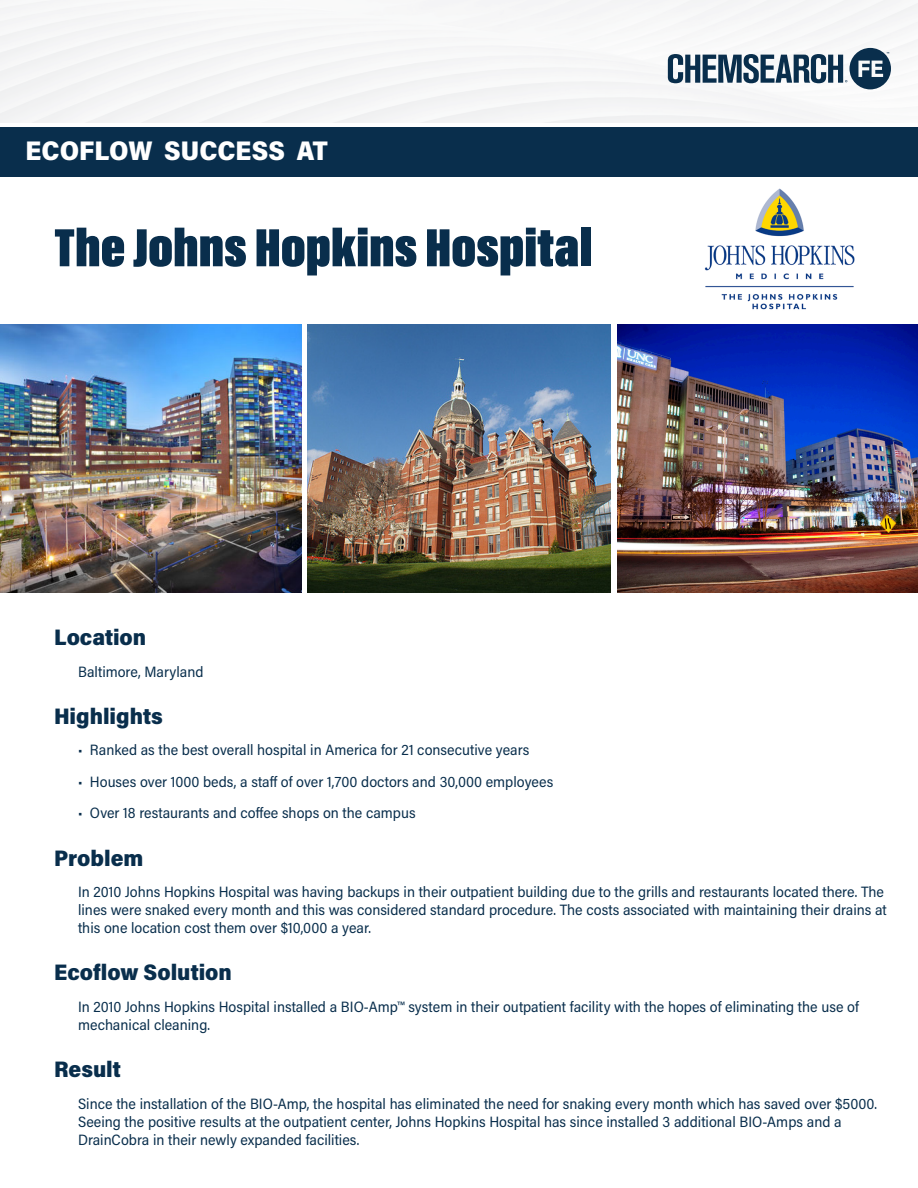
<style>
.page{position:relative;width:918px;height:1188px;background:#fff}
.page>*{position:absolute;margin:0;border:0;box-sizing:border-box;transform-origin:0 0}
.t1{font:900 55.5px "Acumin Pro Extra Cond";letter-spacing:-.005em;color:#092e4c;scale:1.1 1}
.t2{font:900 27px "Acumin Pro Semi Cond";color:#fff}
.t3{font:900 22.5px "Acumin Pro Semi Cond";color:#092e4c}
.t4{font:15px/18px "Acumin Pro Semi Cond";color:#092e4c}
</style>
<div class="page">
<div style="left:0;top:128px;width:918px;height:49px;background:#092e4c"></div>
<img style="left:0;top:324px;width:301px;height:268px">
<img style="left:308px;top:324px;width:302px;height:268px">
<svg style="left:668px;top:48px;width:223px;height:41px"></svg>
<img style="left:617px;top:324px;width:301px;height:268px">
<img style="left:704px;top:188px;width:151px;height:122px">
<p class="t2" style="left:26px;top:131px;width:304px">ECOFLOW SUCCESS AT</p>
<p class="t1" style="left:54px;top:214px;width:491px">The Johns Hopkins Hospital</p>
<p class="t3" style="left:54px;top:621px;width:94px">Location</p>
<p class="t4" style="left:78px;top:662px;width:127px">Baltimore, Maryland</p>
<p class="t3" style="left:54px;top:700px;width:110px">Highlights</p>
<p class="t4" style="left:78px;top:740px;width:453px">• Ranked as the best overall hospital in America for 21 consecutive years</p>
<p class="t4" style="left:78px;top:772px;width:477px">• Houses over 1000 beds, a staff of over 1,700 doctors and 30,000 employees</p>
<p class="t4" style="left:78px;top:803px;width:339px">• Over 18 restaurants and coffee shops on the campus</p>
<p class="t3" style="left:54px;top:842px;width:91px">Problem</p>
<p class="t4" style="left:78px;top:882px;width:810px">In 2010 Johns Hopkins Hospital was having backups in their outpatient building due to the grills and restaurants located there. The lines were snaked every month and this was considered standard procedure. The costs associated with maintaining their drains at this one location cost them over $10,000 a year.</p>
<p class="t3" style="left:54px;top:957px;width:179px">Ecoflow Solution</p>
<p class="t4" style="left:78px;top:997px;width:782px">In 2010 Johns Hopkins Hospital installed a BIO-Amp™ system in their outpatient facility with the hopes of eliminating the use of mechanical cleaning.</p>
<p class="t3" style="left:54px;top:1053px;width:68px">Result</p>
<p class="t4" style="left:78px;top:1094px;width:800px">Since the installation of the BIO-Amp, the hospital has eliminated the need for snaking every month which has saved over $5000.<br>Seeing the positive results at the outpatient center, Johns Hopkins Hospital has since installed 3 additional BIO-Amps and a<br>DrainCobra in their newly expanded facilities.</p>
</div>
